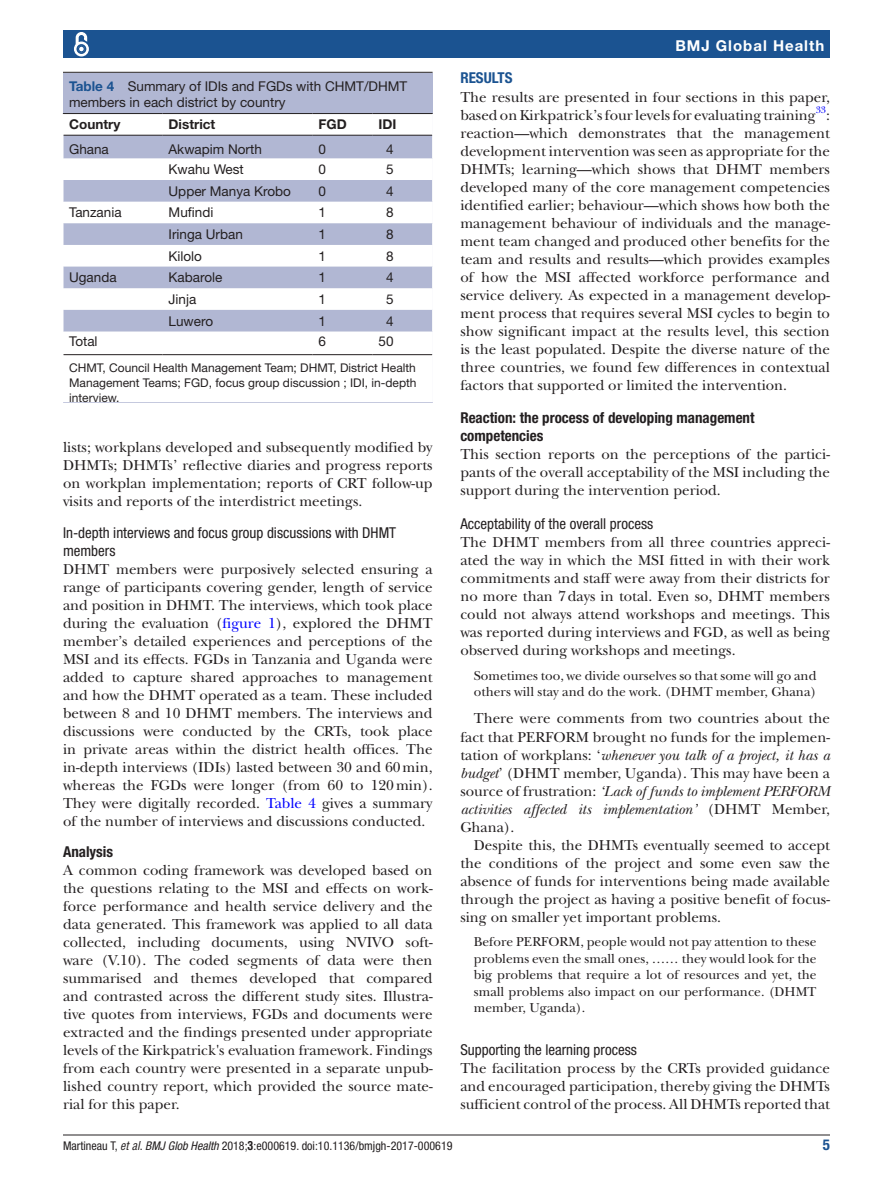
<style>
.page{position:relative;width:893px;height:1191px;background:#fff}
.page>*{position:absolute;margin:0;border:0;box-sizing:border-box;transform-origin:0 0}
.t1{font:15px/18px "New Baskerville";color:#231f20;text-align:justify}
.t2{font:condensed 15px/18px "Helvetica Neue LT Std";color:#231f20}
.t3{font:700 condensed 15px/18px "Helvetica Neue LT Std";color:#231f20}
.t4{font:700 15px "Helvetica Neue LT Std";letter-spacing:.065em;color:#fff}
.t5{font:700 condensed 15px "Helvetica Neue LT Std";color:#1b5391}
.t6{font:13.5px/16.5px "New Baskerville";color:#231f20}
.t7{font:13.5px/16.5px "Helvetica Neue LT Std";color:#231f20}
.t8{font:700 13.5px "Helvetica Neue LT Std";color:#231f20}
.t9{font:12px/15px "Helvetica Neue LT Std";color:#231f20;text-align:justify}
.t10{font:condensed 12px "Helvetica Neue LT Std";color:#231f20}
.t11{font:9.9px "New Baskerville";color:#00f}
.s1{font-weight:700;color:#1b5391}
.s2{color:#00f}
.s3{font-style:italic}
.s4{font-family:"Helvetica LT Std";font-style:italic}
.s5{font-family:"Helvetica LT Std";font-weight:700}
</style>
<div class="page">
<hr style="left:63px;top:1134px;width:767px;height:1px;background:#231f20">
<div style="left:63px;top:31px;width:767px;height:27px;background:#1b5391"></div>
<svg style="left:74px;top:32px;width:15px;height:25px"></svg>
<div style="left:78px;top:45px;width:7px;height:8px;border:1px solid #1b5391;border-radius:50%"></div>
<div style="left:63px;top:73px;width:370px;height:329px;background:#b1b7d3"></div>
<hr style="left:63px;top:72px;width:370px;height:1px;background:#231f20">
<svg style="left:64px;top:114px;width:368px;height:288px;fill:#fff"></svg>
<hr style="left:63px;top:113px;width:100px;height:1px;background:#231f20">
<hr style="left:63px;top:135px;width:100px;height:1px;background:#231f20">
<hr style="left:163px;top:113px;width:150px;height:1px;background:#231f20">
<hr style="left:163px;top:135px;width:150px;height:1px;background:#231f20">
<hr style="left:313px;top:113px;width:60px;height:1px;background:#231f20">
<hr style="left:313px;top:135px;width:60px;height:1px;background:#231f20">
<hr style="left:373px;top:113px;width:60px;height:1px;background:#231f20">
<hr style="left:373px;top:135px;width:59px;height:1px;background:#231f20">
<hr style="left:163px;top:354px;width:150px;height:1px;background:#231f20">
<hr style="left:313px;top:354px;width:60px;height:1px;background:#231f20">
<hr style="left:63px;top:354px;width:100px;height:1px;background:#231f20">
<hr style="left:373px;top:354px;width:59px;height:1px;background:#231f20">
<svg style="left:63px;top:114px;width:1px;height:241px"></svg>
<hr style="left:63px;top:355px;width:1px;height:47px;background:#fff">
<svg style="left:432px;top:114px;width:1px;height:241px"></svg>
<hr style="left:432px;top:355px;width:1px;height:47px;background:#fff">
<p class="t7" style="left:69px;top:77px;width:340px"><span class="s1">Table 4</span> Summary of IDIs and FGDs with CHMT/DHMT members in each district by country</p>
<p class="t8" style="left:69px;top:116px;width:53px">Country</p>
<p class="t8" style="left:169px;top:116px;width:48px">District</p>
<p class="t8" style="left:319px;top:116px;width:30px">FGD</p>
<p class="t8" style="left:379px;top:116px;width:19px">IDI</p>
<p class="t7" style="left:69px;top:141px;width:41px">Ghana</p>
<p class="t7" style="left:169px;top:141px;width:95px">Akwapim North</p>
<p class="t7" style="left:319px;top:141px;width:9px">0</p>
<p class="t7" style="left:386px;top:141px;width:9px">4</p>
<p class="t7" style="left:169px;top:161px;width:77px">Kwahu West</p>
<p class="t7" style="left:319px;top:161px;width:9px">0</p>
<p class="t7" style="left:386px;top:161px;width:9px">5</p>
<p class="t7" style="left:169px;top:182px;width:124px">Upper Manya Krobo</p>
<p class="t7" style="left:319px;top:182px;width:9px">0</p>
<p class="t7" style="left:386px;top:182px;width:9px">4</p>
<p class="t7" style="left:69px;top:204px;width:54px">Tanzania</p>
<p class="t7" style="left:169px;top:204px;width:46px">Mufindi</p>
<p class="t7" style="left:319px;top:204px;width:9px">1</p>
<p class="t7" style="left:386px;top:204px;width:9px">8</p>
<p class="t7" style="left:169px;top:226px;width:76px">Iringa Urban</p>
<p class="t7" style="left:319px;top:226px;width:9px">1</p>
<p class="t7" style="left:386px;top:226px;width:9px">8</p>
<p class="t7" style="left:169px;top:247px;width:35px">Kilolo</p>
<p class="t7" style="left:319px;top:247px;width:9px">1</p>
<p class="t7" style="left:386px;top:247px;width:9px">8</p>
<p class="t7" style="left:69px;top:269px;width:49px">Uganda</p>
<p class="t7" style="left:169px;top:269px;width:55px">Kabarole</p>
<p class="t7" style="left:319px;top:269px;width:9px">1</p>
<p class="t7" style="left:386px;top:269px;width:9px">4</p>
<p class="t7" style="left:169px;top:291px;width:29px">Jinja</p>
<p class="t7" style="left:319px;top:291px;width:9px">1</p>
<p class="t7" style="left:386px;top:291px;width:9px">5</p>
<p class="t7" style="left:169px;top:312px;width:46px">Luwero</p>
<p class="t7" style="left:319px;top:312px;width:9px">1</p>
<p class="t7" style="left:386px;top:312px;width:9px">4</p>
<p class="t7" style="left:69px;top:332px;width:30px">Total</p>
<p class="t7" style="left:319px;top:332px;width:9px">6</p>
<p class="t7" style="left:379px;top:332px;width:17px">50</p>
<p class="t9" style="left:69px;top:360px;width:349px">CHMT, Council Health Management Team; DHMT, District Health Management Teams; FGD, focus group discussion ; IDI, in-depth interview.</p>
<p class="t1" style="left:63px;top:438px;width:371px">lists; workplans developed and subsequently modified by DHMTs; DHMTs’ reflective diaries and progress reports on workplan implementation; reports of CRT follow-up visits and reports of the interdistrict meetings.</p>
<p class="t2" style="left:63px;top:523px;width:335px">In-depth interviews and focus group discussions with DHMT members</p>
<p class="t1" style="left:63px;top:560px;width:371px">DHMT members were purposively selected ensuring a range of participants covering gender, length of service and position in DHMT. The interviews, which took place during the evaluation (<span class="s2">figure 1</span>), explored the DHMT member’s detailed experiences and perceptions of the MSI and its effects. FGDs in Tanzania and Uganda were added to capture shared approaches to management and how the DHMT operated as a team. These included between 8 and 10 DHMT members. The interviews and discussions were conducted by the CRTs, took place in private areas within the district health offices. The in-depth interviews (IDIs) lasted between 30 and 60min, whereas the FGDs were longer (from 60 to 120min).<br>They were digitally recorded. <span class="s2">Table 4</span> gives a summary of the number of interviews and discussions conducted.</p>
<p class="t3" style="left:63px;top:842px;width:52px">Analysis</p>
<p class="t1" style="left:63px;top:861px;width:371px">A common coding framework was developed based on the questions relating to the MSI and effects on work&shy;force performance and health service delivery and the data generated. This framework was applied to all data collected, including documents, using NVIVO soft&shy;ware (V.10). The coded segments of data were then summarised and themes developed that compared and contrasted across the different study sites. Illustra&shy;tive quotes from interviews, FGDs and documents were extracted and the findings presented under appropriate levels of the Kirkpatrick's evaluation framework. Findings from each country were presented in a separate unpub&shy;lished country report, which provided the source mate&shy;rial for this paper.</p>
<p class="t4" style="left:675px;top:36px;width:150px">BMJ Global Health</p>
<p class="t5" style="left:460px;top:69px;width:54px">Results</p>
<p class="t1" style="left:460px;top:88px;width:371px">The results are presented in four sections in this paper, based on Kirkpatrick’s four levels for evaluating training</p>
<p class="t11" style="left:816px;top:104px;width:12px">33</p>
<p class="t1" style="left:460px;top:106px;width:371px;text-indent:366px">: reaction—which demonstrates that the management development intervention was seen as appropriate for the DHMTs; learning—which shows that DHMT members developed many of the core management competencies identified earlier; behaviour—which shows how both the management behaviour of individuals and the manage&shy;ment team changed and produced other benefits for the team and results and results—which provides examples of how the MSI affected workforce performance and service delivery. As expected in a management develop&shy;ment process that requires several MSI cycles to begin to show significant impact at the results level, this section is the least populated. Despite the diverse nature of the three countries, we found few differences in contextual factors that supported or limited the intervention.</p>
<p class="t3" style="left:460px;top:408px;width:296px">Reaction: the process of developing management competencies</p>
<p class="t1" style="left:460px;top:445px;width:371px">This section reports on the perceptions of the partici&shy;pants of the overall acceptability of the MSI including the support during the intervention period.</p>
<p class="t2" style="left:460px;top:514px;width:194px">Acceptability of the overall process</p>
<p class="t1" style="left:460px;top:533px;width:371px">The DHMT members from all three countries appreci&shy;ated the way in which the MSI fitted in with their work commitments and staff were away from their districts for no more than 7days in total. Even so, DHMT members could not always attend workshops and meetings. This was reported during interviews and FGD, as well as being observed during workshops and meetings.</p>
<p class="t6" style="left:474px;top:667px;width:344px">Sometimes too, we divide ourselves so that some will go and others will stay and do the work. (DHMT member, Ghana)</p>
<p class="t1" style="left:460px;top:709px;width:371px;text-indent:14px">There were comments from two countries about the fact that PERFORM brought no funds for the implemen&shy;tation of workplans: ‘<span class="s3">whenever you talk of a project, it has a budget</span>’ (DHMT member, Uganda). This may have been a source of frustration: <span class="s3">‘Lack of funds to implement PERFORM activities affected its implementation’</span> (DHMT Member, Ghana).</p>
<p class="t1" style="left:460px;top:835px;width:371px;text-indent:14px">Despite this, the DHMTs eventually seemed to accept the conditions of the project and some even saw the absence of funds for interventions being made available through the project as having a positive benefit of focus&shy;sing on smaller yet important problems.</p>
<p class="t6" style="left:474px;top:933px;width:344px;text-align:justify">Before PERFORM, people would not pay attention to these problems even the small ones, …… they would look for the big problems that require a lot of resources and yet, the small problems also impact on our performance. (DHMT member, Uganda).</p>
<p class="t2" style="left:460px;top:1041px;width:178px">Supporting the learning process</p>
<p class="t1" style="left:460px;top:1059px;width:371px">The facilitation process by the CRTs provided guidance and encouraged participation, thereby giving the DHMTs sufficient control of the process. All DHMTs reported that</p>
<p class="t10" style="left:63px;top:1138px;width:391px">Martineau T, <span class="s4">et al</span>. <span class="s3">BMJ Glob Health</span> 2018;<span class="s5">3</span>:e000619. doi:10.1136/bmjgh-2017-000619</p>
<p class="t5" style="left:823px;top:1135px;width:9px">5</p>
</div>
